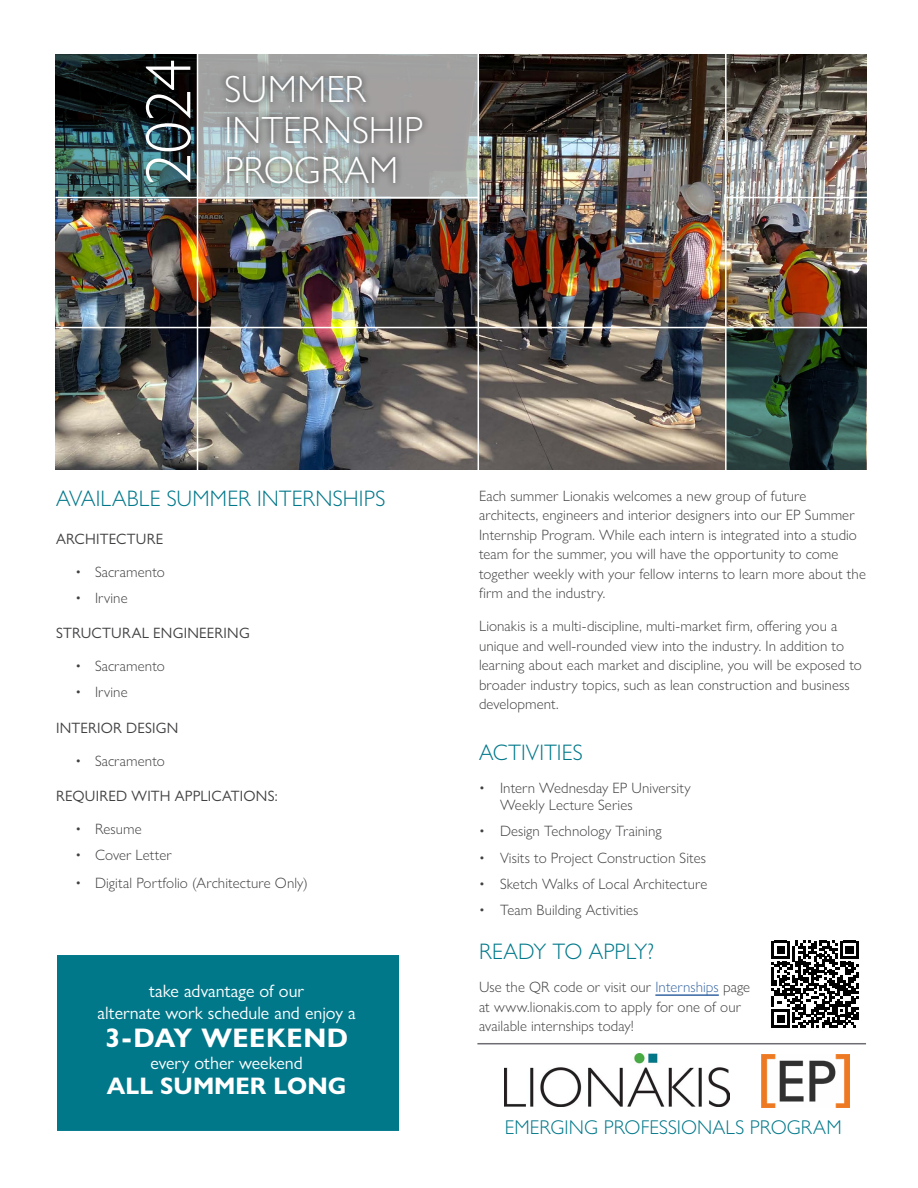
<style>
.page{position:relative;width:918px;height:1188px;background:#fff}
.page>*{position:absolute;margin:0;border:0;box-sizing:border-box;transform-origin:0 0}
.t1{font:300 64.35px "Gill Sans Nova";color:#fff}
.t2{font:300 38.1px/40.3px "Gill Sans Nova";color:#fff}
.t3{font:700 27px "Gill Sans Nova";letter-spacing:.02em;color:#fff}
.t4{font:700 24px "Gill Sans Nova";color:#fff}
.t5{font:300 22.5px "Gill Sans Nova";letter-spacing:.005em;color:#00788a}
.t6{font:300 19.95px "Gill Sans Nova";letter-spacing:.005em;color:#00788a}
.t7{font:18px/21.6px "Gill Sans Nova";color:#fff;text-align:center}
.t8{font:300 15px/19.5px "Gill Sans Nova";letter-spacing:.005em;color:#414042}
.t9{font:15px "Gill Sans Nova";letter-spacing:.015em;color:#414042}
.s1{color:#3a68a5}
</style>
<div class="page">
<img style="left:56px;top:54px;width:810px;height:416px">
<hr style="left:655px;top:994px;width:64px;height:2px;background:#3a68a5">
<img style="left:504px;top:1054px;width:226px;height:53px">
<svg style="left:727px;top:328px;width:138px;height:142px;background:#223933"></svg>
<img style="left:56px;top:54px;width:141px;height:143px">
<svg style="left:198px;top:54px;width:280px;height:143px;background:#a7a9a9"></svg>
<hr style="left:197px;top:54px;width:1px;height:428px;background:#fff">
<hr style="left:725px;top:54px;width:2px;height:428px;background:#fff">
<hr style="left:478px;top:54px;width:1px;height:428px;background:#fff">
<hr style="left:56px;top:197px;width:422px;height:1px;background:#fff">
<hr style="left:726px;top:197px;width:142px;height:1px;background:#fff">
<hr style="left:56px;top:327px;width:814px;height:1px;background:#fff">
<div style="left:218px;top:69px;width:211px;height:122px;background:#000;opacity:.75"></div>
<hr style="left:477px;top:1043px;width:389px;height:1px;background:#6d6e71">
<img style="left:762px;top:1054px;width:87px;height:54px">
<div style="left:56px;top:954px;width:345px;height:178px;background:#00788a;border:2px solid #fff"></div>
<svg style="left:771px;top:941px;width:88px;height:87px"></svg>
<h1 class="t1" style="left:129px;top:186px;width:128px;rotate:-90deg">2024</h1>
<h2 class="t2" style="left:225px;top:69px;width:200px">SUMMER<br>INTERNSHIP<br>PROGRAM</h2>
<h3 class="t5" style="left:56px;top:485px;width:331px">AVAILABLE SUMMER INTERNSHIPS</h3>
<p class="t9" style="left:56px;top:529px;width:109px">ARCHITECTURE</p>
<p class="t8" style="left:76px;top:562px;width:91px">• Sacramento</p>
<p class="t8" style="left:76px;top:588px;width:54px">• Irvine</p>
<p class="t9" style="left:56px;top:624px;width:195px">STRUCTURAL ENGINEERING</p>
<p class="t8" style="left:76px;top:656px;width:91px">• Sacramento</p>
<p class="t8" style="left:76px;top:682px;width:54px">• Irvine</p>
<p class="t9" style="left:56px;top:718px;width:124px">INTERIOR DESIGN</p>
<p class="t8" style="left:76px;top:751px;width:91px">• Sacramento</p>
<p class="t9" style="left:56px;top:787px;width:223px">REQUIRED WITH APPLICATIONS:</p>
<p class="t8" style="left:76px;top:819px;width:68px">• Resume</p>
<p class="t8" style="left:76px;top:845px;width:98px">• Cover Letter</p>
<p class="t8" style="left:76px;top:873px;width:234px">• Digital Portfolio (Architecture Only)</p>
<p class="t7" style="left:98px;top:980px;width:260px">take advantage of our<br>alternate work schedule and enjoy a</p>
<h3 class="t3" style="left:105px;top:1021px;width:245px">3-DAY WEEKEND</h3>
<p class="t7" style="left:151px;top:1052px;width:154px">every other weekend</p>
<h3 class="t4" style="left:107px;top:1071px;width:241px">ALL SUMMER LONG</h3>
<p class="t8" style="left:479px;top:486px;width:388px">Each summer Lionakis welcomes a new group of future architects, engineers and interior designers into our EP Summer Internship Program. While each intern is integrated into a studio team for the summer, you will have the opportunity to come together weekly with your fellow interns to learn more about the firm and the industry.</p>
<p class="t8" style="left:479px;top:616px;width:384px">Lionakis is a multi-discipline, multi-market firm, offering you a unique and well-rounded view into the industry. In addition to learning about each market and discipline, you will be exposed to broader industry topics, such as lean construction and business development.</p>
<h3 class="t5" style="left:479px;top:738px;width:105px">ACTIVITIES</h3>
<p class="t8" style="left:500px;top:779px;width:192px;line-height:17.2px;text-indent:-21px">• Intern Wednesday EP University<br>Weekly Lecture Series</p>
<p class="t8" style="left:479px;top:821px;width:184px">• Design Technology Training</p>
<p class="t8" style="left:479px;top:848px;width:228px">• Visits to Project Construction Sites</p>
<p class="t8" style="left:479px;top:874px;width:230px">• Sketch Walks of Local Architecture</p>
<p class="t8" style="left:479px;top:900px;width:161px">• Team Building Activities</p>
<h3 class="t5" style="left:479px;top:938px;width:177px">READY TO APPLY?</h3>
<p class="t8" style="left:479px;top:977px;width:273px">Use the QR code or visit our <span class="s1">Internships</span> page at www.lionakis.com to apply for one of our available internships today!</p>
<h3 class="t6" style="left:505px;top:1115px;width:338px">EMERGING PROFESSIONALS PROGRAM</h3>
</div>
